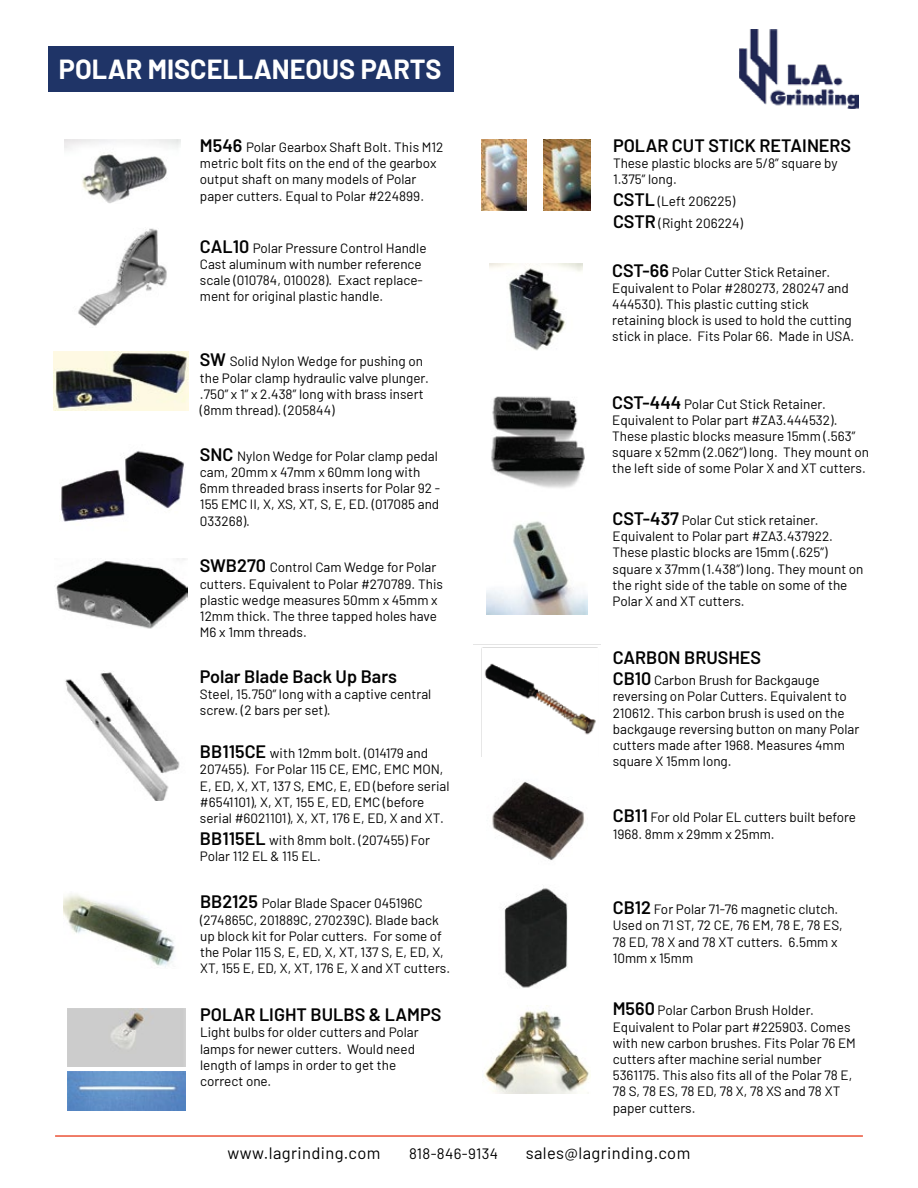
<style>
.page{position:relative;width:918px;height:1188px;background:#fff}
.page>*{position:absolute;margin:0;border:0;box-sizing:border-box;transform-origin:0 0}
.t1{font:700 27px "Barlow";color:#fff}
.t2{font:600 18px "Barlow";color:#030303}
.t3{font:16.5px "Barlow";letter-spacing:.025em;color:#010101}
.t4{font:15px "Barlow";letter-spacing:.025em;color:#010101}
.t5{font:13.5px/16.2px "Barlow";color:#030303}
.s1{font-weight:600;font-size:18px}
</style>
<div class="page">
<img style="left:543px;top:139px;width:48px;height:71px">
<img style="left:740px;top:30px;width:118px;height:79px">
<hr style="left:55px;top:1135px;width:808px;height:2px;background:#eb5338">
<div style="left:49px;top:46px;width:405px;height:46px;background:#1f3467"></div>
<img style="left:65px;top:672px;width:115px;height:129px">
<img style="left:56px;top:559px;width:132px;height:70px">
<img style="left:60px;top:451px;width:124px;height:71px">
<img style="left:78px;top:228px;width:89px;height:98px">
<img style="left:53px;top:351px;width:136px;height:60px">
<img style="left:65px;top:139px;width:115px;height:64px">
<img style="left:63px;top:894px;width:112px;height:73px">
<img style="left:67px;top:1009px;width:119px;height:58px">
<img style="left:67px;top:1071px;width:119px;height:39px">
<img style="left:503px;top:888px;width:65px;height:100px">
<img style="left:473px;top:644px;width:128px;height:112px">
<img style="left:492px;top:781px;width:93px;height:80px">
<img style="left:484px;top:1005px;width:107px;height:88px">
<img style="left:487px;top:521px;width:100px;height:93px">
<img style="left:491px;top:396px;width:94px;height:92px">
<img style="left:481px;top:139px;width:46px;height:72px">
<img style="left:490px;top:264px;width:93px;height:87px">
<h1 class="t1" style="left:59px;top:49px;width:384px">POLAR MISCELLANEOUS PARTS</h1>
<p class="t5" style="left:200px;top:138px;width:245px"><span class="s1">M546</span> Polar Gearbox Shaft Bolt. This M12 metric bolt fits on the end of the gearbox output shaft on many models of Polar paper cutters. Equal to Polar #224899.</p>
<p class="t5" style="left:200px;top:239px;width:228px"><span class="s1">CAL10</span> Polar Pressure Control Handle Cast aluminum with number reference scale (010784, 010028). Exact replace&shy;ment for original plastic handle.</p>
<p class="t5" style="left:200px;top:352px;width:230px"><span class="s1">SW</span> Solid Nylon Wedge for pushing on the Polar clamp hydraulic valve plunger. .750” x 1” x 2.438” long with brass insert (8mm thread). (205844)</p>
<p class="t5" style="left:200px;top:447px;width:242px"><span class="s1">SNC</span> Nylon Wedge for Polar clamp pedal cam, 20mm x 47mm x 60mm long with<br>6mm threaded brass inserts for Polar 92 -<br>155 EMC II, X, XS, XT, S, E, ED. (017085 and<br>033268).</p>
<p class="t5" style="left:200px;top:558px;width:244px"><span class="s1">SWB270</span> Control Cam Wedge for Polar cutters. Equivalent to Polar #270789. This plastic wedge measures 50mm x 45mm x 12mm thick. The three tapped holes have M6 x 1mm threads.</p>
<h2 class="t2" style="left:200px;top:663px;width:198px">Polar Blade Back Up Bars</h2>
<p class="t5" style="left:200px;top:685px;width:233px">Steel, 15.750” long with a captive central screw. (2 bars per set).</p>
<p class="t5" style="left:200px;top:744px;width:251px"><span class="s1">BB115CE</span> with 12mm bolt. (014179 and 207455). For Polar 115 CE, EMC, EMC MON, E, ED, X, XT, 137 S, EMC, E, ED (before serial #6541101), X, XT, 155 E, ED, EMC (before serial #6021101), X, XT, 176 E, ED, X and XT.</p>
<p class="t5" style="left:200px;top:831px;width:232px"><span class="s1">BB115EL</span> with 8mm bolt. (207455) For<br>Polar 112 EL &amp; 115 EL.</p>
<p class="t5" style="left:200px;top:894px;width:252px"><span class="s1">BB2125</span> Polar Blade Spacer 045196C (274865C, 201889C, 270239C). Blade back up block kit for Polar cutters. For some of the Polar 115 S, E, ED, X, XT, 137 S, E, ED, X, XT, 155 E, ED, X, XT, 176 E, X and XT cutters.</p>
<h2 class="t2" style="left:200px;top:1002px;width:243px">POLAR LIGHT BULBS &amp; LAMPS</h2>
<p class="t5" style="left:200px;top:1023px;width:220px">Light bulbs for older cutters and Polar lamps for newer cutters. Would need length of lamps in order to get the correct one.</p>
<h2 class="t2" style="left:613px;top:132px;width:240px">POLAR CUT STICK RETAINERS</h2>
<p class="t5" style="left:613px;top:154px;width:226px">These plastic blocks are 5/8” square by<br>1.375” long.</p>
<p class="t5" style="left:613px;top:189px;width:132px;line-height:21.6px"><span class="s1">CSTL</span> (Left 206225)<br><span class="s1">CSTR</span> (Right 206224)</p>
<p class="t5" style="left:612px;top:263px;width:244px"><span class="s1">CST-66</span> Polar Cutter Stick Retainer.<br>Equivalent to Polar #280273, 280247 and 444530). This plastic cutting stick retaining block is used to hold the cutting stick in place. Fits Polar 66. Made in USA.</p>
<p class="t5" style="left:612px;top:395px;width:258px"><span class="s1">CST-444</span> Polar Cut Stick Retainer.<br>Equivalent to Polar part #ZA3.444532).<br>These plastic blocks measure 15mm (.563” square x 52mm (2.062”) long. They mount on the left side of some Polar X and XT cutters.</p>
<p class="t5" style="left:613px;top:511px;width:252px"><span class="s1">CST-437</span> Polar Cut stick retainer.<br>Equivalent to Polar part #ZA3.437922.<br>These plastic blocks are 15mm (.625”) square x 37mm (1.438”) long. They mount on the right side of the table on some of the Polar X and XT cutters.</p>
<h2 class="t2" style="left:613px;top:644px;width:150px">CARBON BRUSHES</h2>
<p class="t5" style="left:613px;top:671px;width:248px"><span class="s1">CB10</span> Carbon Brush for Backgauge reversing on Polar Cutters. Equivalent to 210612. This carbon brush is used on the backgauge reversing button on many Polar cutters made after 1968. Measures 4mm square X 15mm long.</p>
<p class="t5" style="left:613px;top:808px;width:245px"><span class="s1">CB11</span> For old Polar EL cutters built before<br>1968. 8mm x 29mm x 25mm.</p>
<p class="t5" style="left:613px;top:900px;width:232px"><span class="s1">CB12</span> For Polar 71-76 magnetic clutch.<br>Used on 71 ST, 72 CE, 76 EM, 78 E, 78 ES,<br>78 ED, 78 X and 78 XT cutters. 6.5mm x<br>10mm x 15mm</p>
<p class="t5" style="left:613px;top:1001px;width:245px"><span class="s1">M560</span> Polar Carbon Brush Holder.<br>Equivalent to Polar part #225903. Comes with new carbon brushes. Fits Polar 76 EM cutters after machine serial number 5361175. This also fits all of the Polar 78 E, 78 S, 78 ES, 78 ED, 78 X, 78 XS and 78 XT paper cutters.</p>
<p class="t3" style="left:228px;top:1141px;width:154px">www.lagrinding.com</p>
<p class="t4" style="left:409px;top:1143px;width:90px">818-846-9134</p>
<p class="t3" style="left:526px;top:1141px;width:166px">sales@lagrinding.com</p>
</div>
